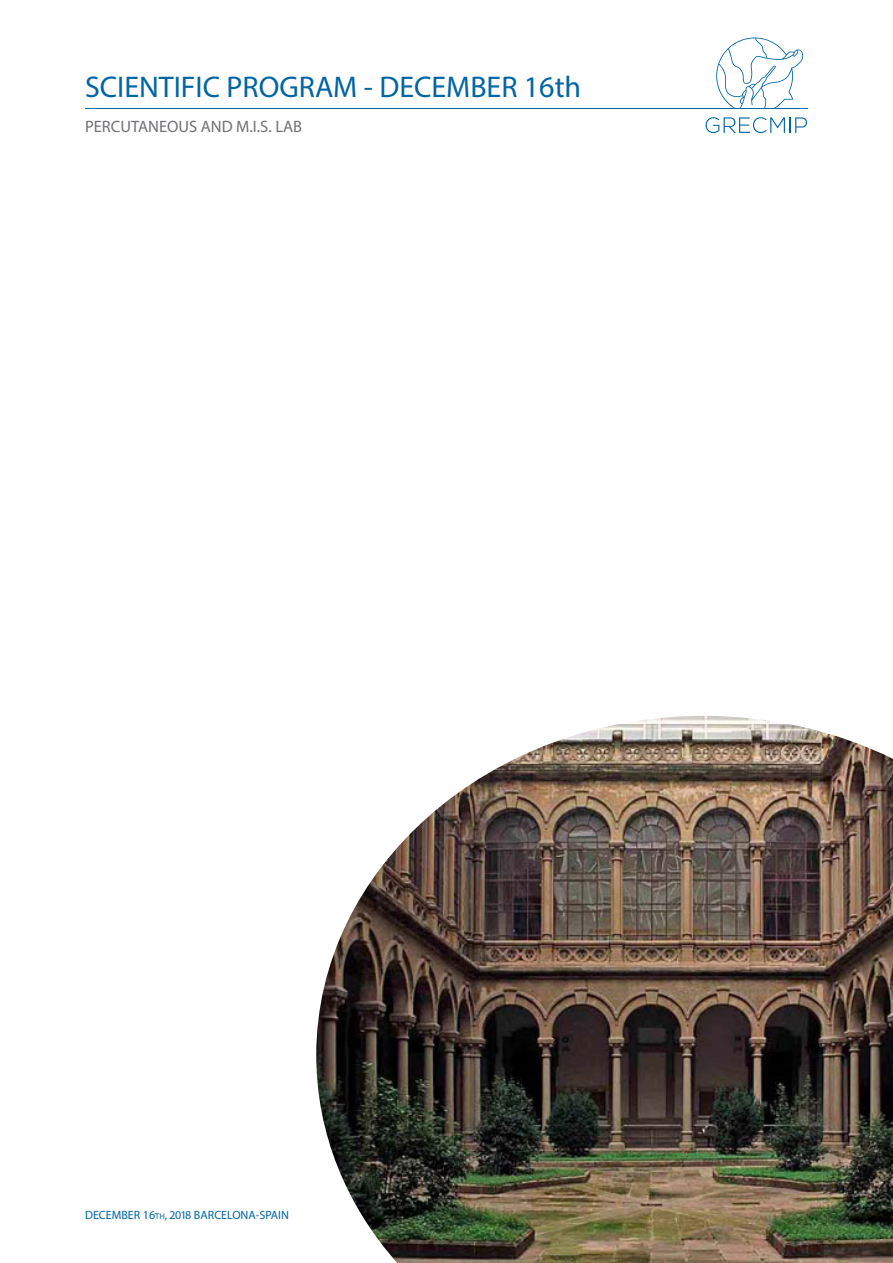
<style>
.page{position:relative;width:893px;height:1263px;background:#fff}
.page>*{position:absolute;margin:0;border:0;box-sizing:border-box;transform-origin:0 0}
.t1{font:30px "Myriad Pro";color:#0065a4}
.t2{font:16.5px "Myriad Pro";color:#717074}
.t3{font:12px "Myriad Pro";color:#0065a4}
.s1{font-size:8.4px}
</style>
<div class="page">
<svg style="left:705px;top:117px;width:102px;height:16px"></svg>
<hr style="left:85px;top:108px;width:723px;height:1px;background:#0065a4">
<svg style="left:716px;top:38px;width:87px;height:70px"></svg>
<img style="left:316px;top:716px;width:577px;height:547px">
<p class="t1" style="left:85px;top:68px;width:498px">SCIENTIFIC PROGRAM - DECEMBER 16th</p>
<p class="t2" style="left:85px;top:117px;width:219px">PERCUTANEOUS AND M.I.S. LAB</p>
<p class="t3" style="left:85px;top:1207px;width:205px">DECEMBER 16<span class="s1">th</span>, 2018 BARCELONA-SPAIN</p>
</div>
